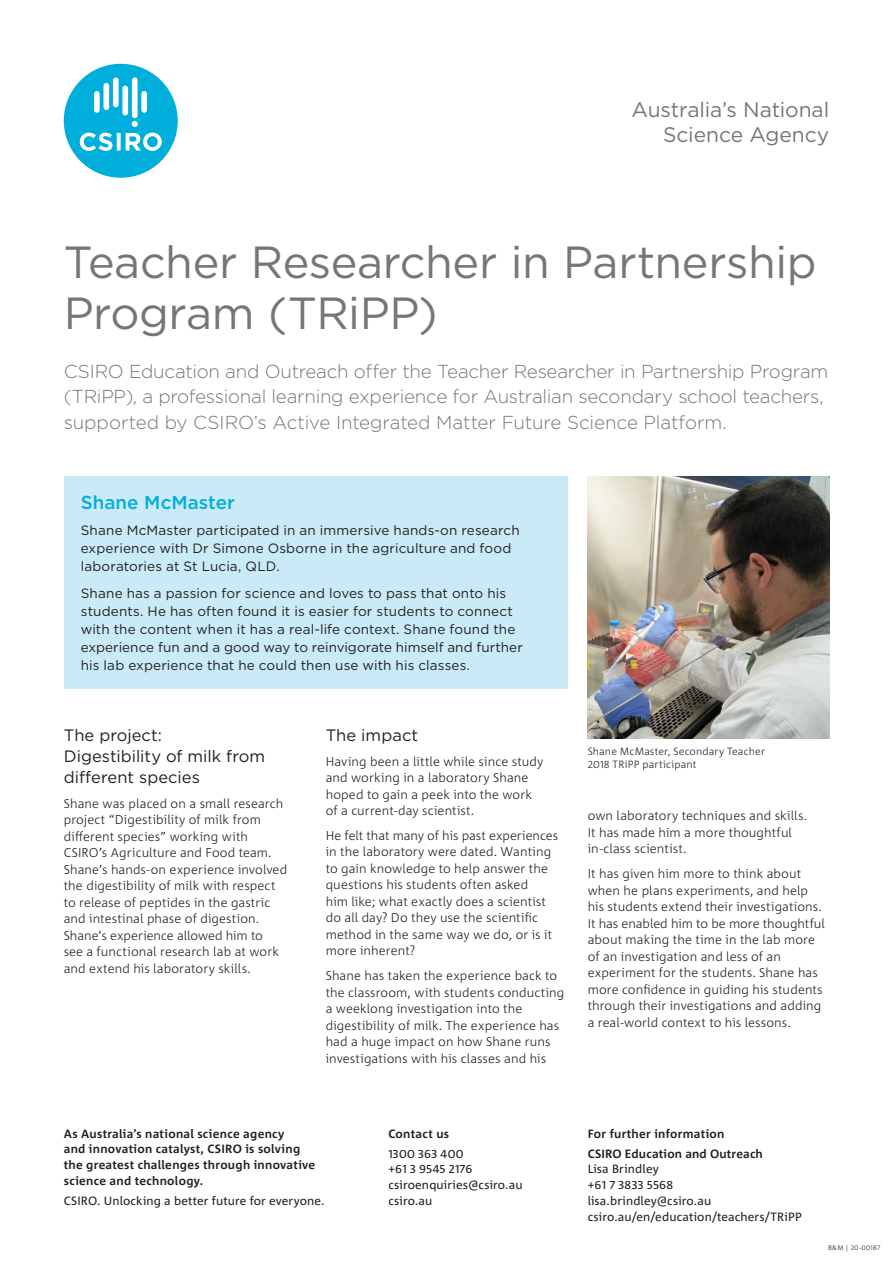
<style>
.page{position:relative;width:893px;height:1263px;background:#fff}
.page>*{position:absolute;margin:0;border:0;box-sizing:border-box;transform-origin:0 0}
.t1{font:45px/51px "Gotham";letter-spacing:-.01em;color:#757679}
.t2{font:21px/25.2px "Gotham";letter-spacing:-.005em;color:#757679;text-align:right}
.Introduction_A4{font:300 18.75px/25.5px "Gotham";letter-spacing:-.015em;color:#757679}
.Name{font:500 18.75px "Gotham";letter-spacing:.005em;color:#00aedc}
.Heading{font:16.5px/21px "Gotham";color:#231f20}
.Bio{font:13.5px/18px "Gotham";letter-spacing:.01em;color:#231f20}
.Body_Copy{font:300 12.75px/16.5px "Corpid C1";letter-spacing:.005em;color:#231f20}
.Back_Cov__Copy{font:12px/15.8px "Corpid C1";letter-spacing:.01em;color:#231f20}
.Back_Cov__Heading{font:700 12px/15.8px "Corpid C1";letter-spacing:.025em;color:#231f20}
.Back_Cov__Subhead{font:700 12px "Corpid C1";letter-spacing:.015em;color:#231f20}
.Notes{font:300 10.5px/12.8px "Corpid C1";letter-spacing:.015em;color:#231f20}
.t3{font:300 6.75px "Corpid C1";letter-spacing:.03em;color:#231f20}
</style>
<div class="page">
<img style="left:588px;top:476px;width:241px;height:262px">
<div style="left:64px;top:476px;width:503px;height:213px;background:#c9eaf6"></div>
<div style="left:64px;top:64px;width:114px;height:114px;background:#00aedc;border-radius:50%"></div>
<svg style="left:80px;top:133px;width:82px;height:18px"></svg>
<svg style="left:132px;top:121px;width:6px;height:6px"></svg>
<div style="left:122px;top:86px;width:6px;height:29px;background:#fff;border-radius:3px"></div>
<div style="left:103px;top:83px;width:6px;height:27px;background:#fff;border-radius:3px"></div>
<div style="left:141px;top:91px;width:6px;height:22px;background:#fff;border-radius:3px"></div>
<div style="left:94px;top:91px;width:6px;height:22px;background:#fff;border-radius:3px"></div>
<div style="left:132px;top:77px;width:6px;height:41px;background:#fff;border-radius:3px"></div>
<div style="left:113px;top:77px;width:6px;height:30px;background:#fff;border-radius:3px"></div>
<p class="t2" style="left:631px;top:96px;width:199px">Australia’s National<br>Science Agency</p>
<p class="t1" style="left:64px;top:235px;width:754px">Teacher Researcher in Partnership<br>Program (TRiPP)</p>
<p class="Introduction_A4" style="left:64px;top:358px;width:766px">CSIRO Education and Outreach offer the Teacher Researcher in Partnership Program (TRiPP), a professional learning experience for Australian secondary school teachers, supported by CSIRO’s Active Integrated Matter Future Science Platform.</p>
<p class="Name" style="left:81px;top:490px;width:155px">Shane McMaster</p>
<p class="Bio" style="left:81px;top:521px;width:440px">Shane McMaster participated in an immersive hands-on research experience with Dr Simone Osborne in the agriculture and food laboratories at St Lucia, QLD.</p>
<p class="Bio" style="left:81px;top:583px;width:444px">Shane has a passion for science and loves to pass that onto his students. He has often found it is easier for students to connect with the content when it has a real-life context. Shane found the experience fun and a good way to reinvigorate himself and further his lab experience that he could then use with his classes.</p>
<p class="Heading" style="left:64px;top:724px;width:203px">The project:<br>Digestibility of milk from different species</p>
<p class="Body_Copy" style="left:64px;top:794px;width:225px">Shane was placed on a small research project “Digestibility of milk from different species” working with CSIRO’s Agriculture and Food team.<br>Shane’s hands-on experience involved the digestibility of milk with respect to release of peptides in the gastric and intestinal phase of digestion.<br>Shane’s experience allowed him to<br>see a functional research lab at work and extend his laboratory skills.</p>
<p class="Heading" style="left:326px;top:724px;width:94px">The impact</p>
<p class="Body_Copy" style="left:326px;top:752px;width:219px">Having been a little while since study and working in a laboratory Shane hoped to gain a peek into the work of a current-day scientist.</p>
<p class="Body_Copy" style="left:326px;top:827px;width:234px">He felt that many of his past experiences in the laboratory were dated. Wanting to gain knowledge to help answer the questions his students often asked<br>him like; what exactly does a scientist do all day? Do they use the scientific method in the same way we do, or is it more inherent?</p>
<p class="Body_Copy" style="left:326px;top:967px;width:240px">Shane has taken the experience back to the classroom, with students conducting a weeklong investigation into the digestibility of milk. The experience has had a huge impact on how Shane runs investigations with his classes and his</p>
<p class="Notes" style="left:588px;top:745px;width:179px">Shane McMaster, Secondary Teacher<br>2018 TRiPP participant</p>
<p class="Body_Copy" style="left:588px;top:807px;width:221px">own laboratory techniques and skills.<br>It has made him a more thoughtful in-class scientist.</p>
<p class="Body_Copy" style="left:588px;top:865px;width:239px">It has given him more to think about when he plans experiments, and help his students extend their investigations.<br>It has enabled him to be more thoughtful about making the time in the lab more of an investigation and less of an experiment for the students. Shane has more confidence in guiding his students through their investigations and adding a real-world context to his lessons.</p>
<p class="Back_Cov__Heading" style="left:64px;top:1125px;width:253px">As Australia’s national science agency<br>and innovation catalyst, CSIRO is solving the greatest challenges through innovative science and technology.</p>
<p class="Back_Cov__Copy" style="left:64px;top:1192px;width:262px">CSIRO. Unlocking a better future for everyone.</p>
<p class="Back_Cov__Heading" style="left:388px;top:1125px;width:62px">Contact us</p>
<p class="Back_Cov__Copy" style="left:388px;top:1145px;width:136px">1300 363 400<br>+61 3 9545 2176 csiroenquiries@csiro.au csiro.au</p>
<p class="Back_Cov__Heading" style="left:588px;top:1125px;width:138px">For further information</p>
<p class="Back_Cov__Subhead" style="left:588px;top:1146px;width:177px">CSIRO Education and Outreach</p>
<p class="Back_Cov__Copy" style="left:588px;top:1161px;width:216px">Lisa Brindley<br>+61 7 3833 5568<br>lisa.brindley@csiro.au csiro.au/en/education/teachers/TRiPP</p>
<p class="t3" style="left:828px;top:1243px;width:54px">B&amp;M | 20-00187</p>
</div>
